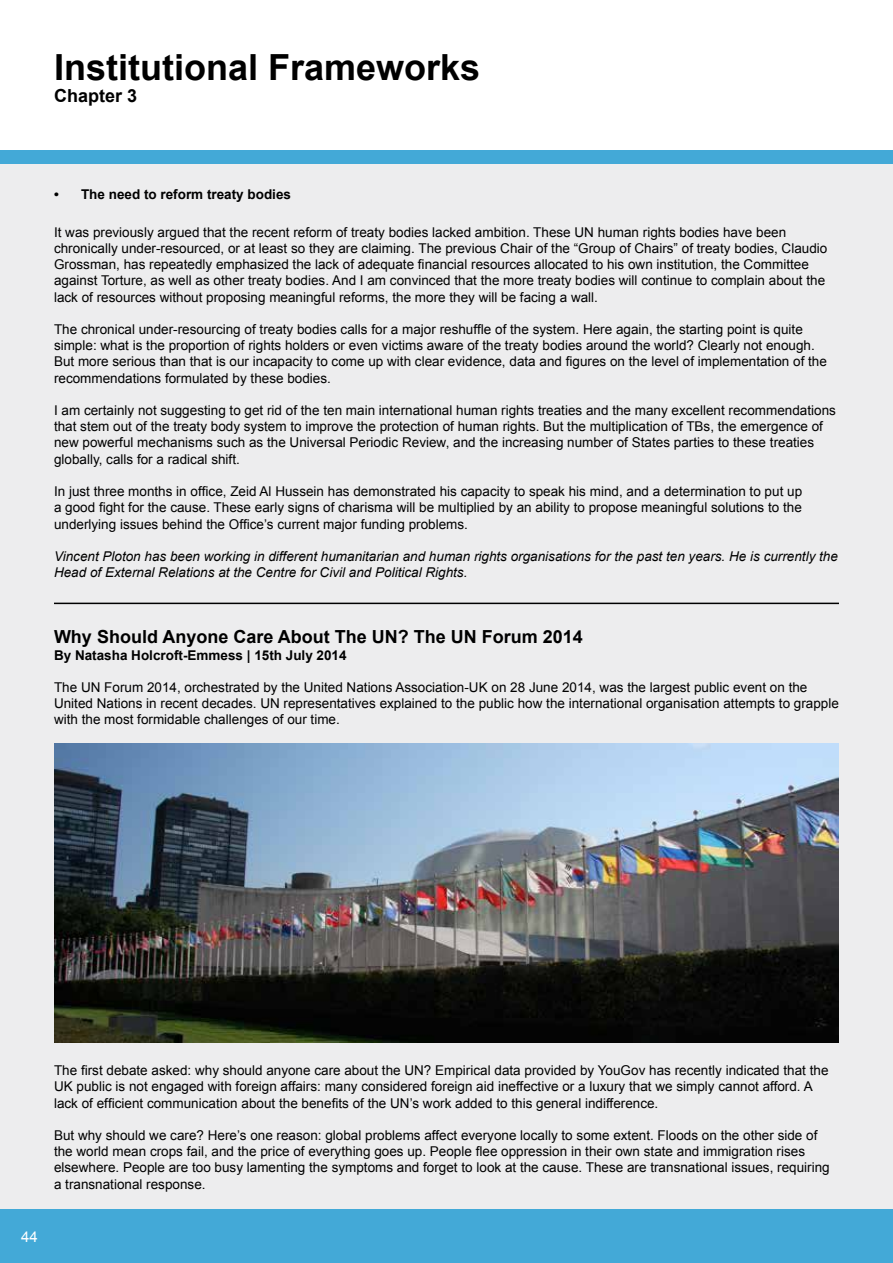
<style>
.page{position:relative;width:893px;height:1263px;background:#fff}
.page>*{position:absolute;margin:0;border:0;box-sizing:border-box;transform-origin:0 0}
.t1{font:700 36px "Arial";color:#000}
.t2{font:700 18px "Arial";color:#000}
.t3{font:15px "Arial";color:#fff}
.t4{font:13.5px/16.2px "Arial";color:#000}
.t5{font:italic 13.5px/16.2px "Arial";color:#000}
.t6{font:700 13.5px "Arial";color:#000}
</style>
<div class="page">
<div style="left:0;top:151px;width:893px;height:1112px;background:#ededee"></div>
<div style="left:0;top:1210px;width:893px;height:53px;background:#43a9d7"></div>
<div style="left:0;top:151px;width:893px;height:13px;background:#43a9d7"></div>
<img style="left:54px;top:743px;width:785px;height:300px">
<hr style="left:54px;top:603px;width:785px;height:1px;background:#000">
<h1 class="t1" style="left:54px;top:44px;width:428px">Institutional Frameworks</h1>
<h2 class="t2" style="left:54px;top:83px;width:85px">Chapter 3</h2>
<p class="t6" style="left:54px;top:185px;width:239px">• The need to reform treaty bodies</p>
<p class="t4" style="left:54px;top:224px;width:775px">It was previously argued that the recent reform of treaty bodies lacked ambition. These UN human rights bodies have been chronically under-resourced, or at least so they are claiming. The previous Chair of the “Group of Chairs” of treaty bodies, Claudio Grossman, has repeatedly emphasized the lack of adequate financial resources allocated to his own institution, the Committee against Torture, as well as other treaty bodies. And I am convinced that the more treaty bodies will continue to complain about the lack of resources without proposing meaningful reforms, the more they will be facing a wall.</p>
<p class="t4" style="left:54px;top:321px;width:774px">The chronical under-resourcing of treaty bodies calls for a major reshuffle of the system. Here again, the starting point is quite simple: what is the proportion of rights holders or even victims aware of the treaty bodies around the world? Clearly not enough.<br>But more serious than that is our incapacity to come up with clear evidence, data and figures on the level of implementation of the recommendations formulated by these bodies.</p>
<p class="t4" style="left:54px;top:402px;width:783px">I am certainly not suggesting to get rid of the ten main international human rights treaties and the many excellent recommendations that stem out of the treaty body system to improve the protection of human rights. But the multiplication of TBs, the emergence of new powerful mechanisms such as the Universal Periodic Review, and the increasing number of States parties to these treaties globally, calls for a radical shift.</p>
<p class="t4" style="left:54px;top:483px;width:750px;text-align:justify">In just three months in office, Zeid Al Hussein has demonstrated his capacity to speak his mind, and a determination to put up a good fight for the cause. These early signs of charisma will be multiplied by an ability to propose meaningful solutions to the underlying issues behind the Office’s current major funding problems.</p>
<p class="t5" style="left:54px;top:548px;width:785px">Vincent Ploton has been working in different humanitarian and human rights organisations for the past ten years. He is currently the<br>Head of External Relations at the Centre for Civil and Political Rights.</p>
<h2 class="t2" style="left:54px;top:625px;width:530px">Why Should Anyone Care About The UN? The UN Forum 2014</h2>
<p class="t6" style="left:54px;top:646px;width:294px">By Natasha Holcroft-Emmess | 15th July 2014</p>
<p class="t4" style="left:54px;top:679px;width:786px">The UN Forum 2014, orchestrated by the United Nations Association-UK on 28 June 2014, was the largest public event on the<br>United Nations in recent decades. UN representatives explained to the public how the international organisation attempts to grapple with the most formidable challenges of our time.</p>
<p class="t3" style="left:21px;top:1226px;width:18px">44</p>
<p class="t4" style="left:54px;top:1062px;width:776px">The first debate asked: why should anyone care about the UN? Empirical data provided by YouGov has recently indicated that the<br>UK public is not engaged with foreign affairs: many considered foreign aid ineffective or a luxury that we simply cannot afford. A lack of efficient communication about the benefits of the UN’s work added to this general indifference.</p>
<p class="t4" style="left:54px;top:1127px;width:777px">But why should we care? Here’s one reason: global problems affect everyone locally to some extent. Floods on the other side of the world mean crops fail, and the price of everything goes up. People flee oppression in their own state and immigration rises elsewhere. People are too busy lamenting the symptoms and forget to look at the cause. These are transnational issues, requiring a transnational response.</p>
</div>
